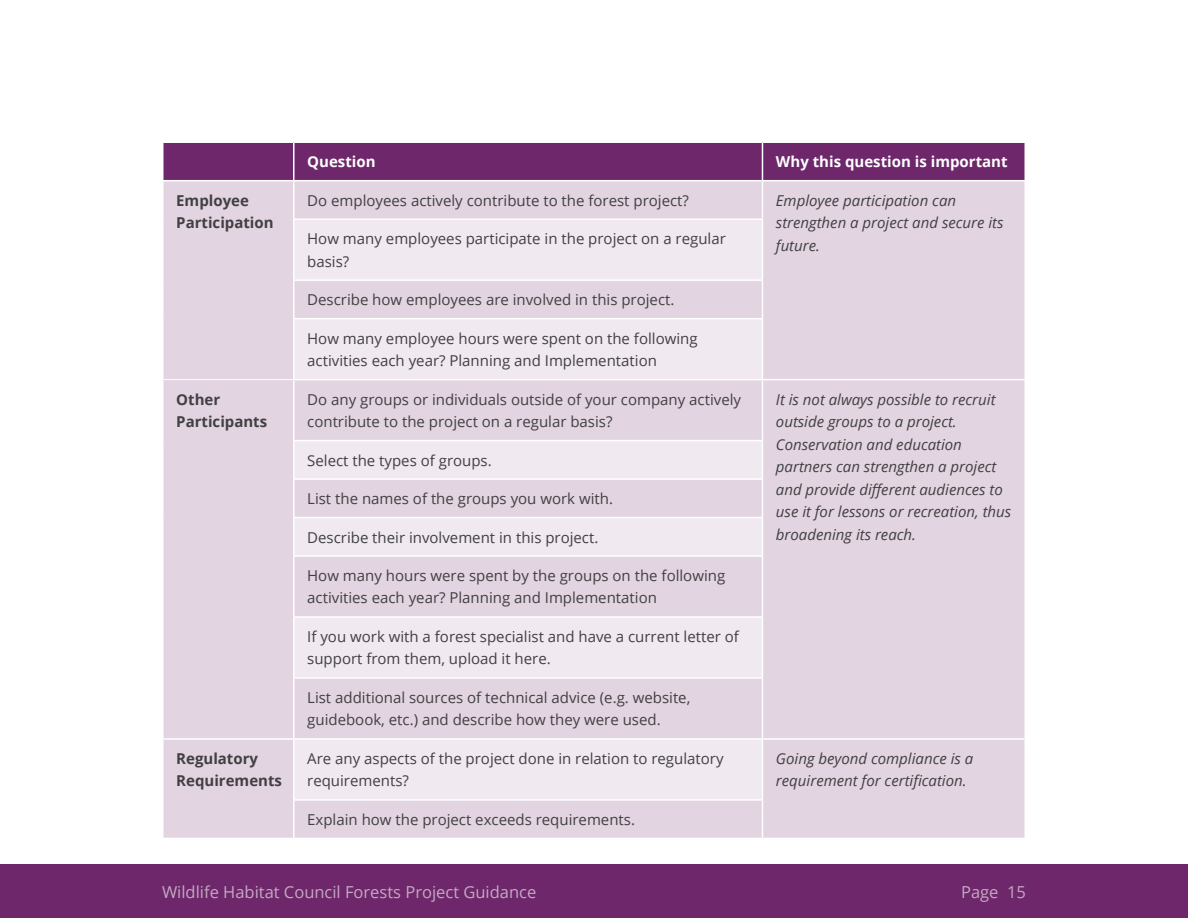
<style>
.page{position:relative;width:1188px;height:918px;background:#fff}
.page>*{position:absolute;margin:0;border:0;box-sizing:border-box;transform-origin:0 0}
.t1{font:16.5px "Open Sans";color:#c4a9c3}
.t2{font:15px/22.5px "Open Sans";color:#414042}
.t3{font:italic 15px/22.5px "Open Sans";color:#414042}
.t4{font:700 15px/22.5px "Open Sans";color:#414042}
.t5{font:700 15px "Open Sans";color:#fff}
</style>
<div class="page">
<div style="left:0;top:864px;width:1188px;height:54px;background:#6d276a"></div>
<div style="left:163px;top:142px;width:131px;height:39px;background:#6d276a"></div>
<div style="left:295px;top:143px;width:730px;height:37px;background:#6d276a"></div>
<div style="left:164px;top:181px;width:861px;height:657px;background:#e2d4e1"></div>
<svg style="left:295px;top:220px;width:467px;height:579px;background:#e9dfe9"></svg>
<hr style="left:293px;top:181px;width:2px;height:37px;background:#fff">
<hr style="left:762px;top:181px;width:1px;height:37px;background:#fff">
<hr style="left:293px;top:220px;width:2px;height:59px;background:#fff">
<hr style="left:762px;top:220px;width:1px;height:59px;background:#fff">
<hr style="left:293px;top:281px;width:2px;height:37px;background:#fff">
<hr style="left:762px;top:281px;width:1px;height:37px;background:#fff">
<hr style="left:293px;top:319px;width:2px;height:60px;background:#fff">
<hr style="left:762px;top:319px;width:1px;height:60px;background:#fff">
<hr style="left:293px;top:380px;width:2px;height:60px;background:#fff">
<hr style="left:762px;top:380px;width:1px;height:60px;background:#fff">
<hr style="left:293px;top:441px;width:2px;height:37px;background:#fff">
<hr style="left:762px;top:441px;width:1px;height:37px;background:#fff">
<hr style="left:293px;top:480px;width:2px;height:37px;background:#fff">
<hr style="left:762px;top:480px;width:1px;height:37px;background:#fff">
<hr style="left:293px;top:518px;width:2px;height:37px;background:#fff">
<hr style="left:762px;top:518px;width:1px;height:37px;background:#fff">
<hr style="left:293px;top:557px;width:2px;height:59px;background:#fff">
<hr style="left:762px;top:557px;width:1px;height:59px;background:#fff">
<hr style="left:293px;top:618px;width:2px;height:59px;background:#fff">
<hr style="left:762px;top:618px;width:1px;height:59px;background:#fff">
<hr style="left:293px;top:679px;width:2px;height:59px;background:#fff">
<hr style="left:762px;top:679px;width:1px;height:59px;background:#fff">
<hr style="left:294px;top:738px;width:468px;height:2px;background:#fff">
<hr style="left:293px;top:740px;width:2px;height:59px;background:#fff">
<hr style="left:762px;top:740px;width:1px;height:59px;background:#fff">
<hr style="left:293px;top:799px;width:470px;height:2px;background:#fff">
<hr style="left:293px;top:801px;width:2px;height:37px;background:#fff">
<hr style="left:762px;top:801px;width:1px;height:37px;background:#fff">
<hr style="left:164px;top:379px;width:129px;height:1px;background:#fff">
<hr style="left:293px;top:218px;width:470px;height:2px;background:#fff">
<hr style="left:293px;top:279px;width:470px;height:2px;background:#fff">
<hr style="left:293px;top:318px;width:470px;height:1px;background:#fff">
<hr style="left:293px;top:379px;width:469px;height:1px;background:#fff">
<hr style="left:293px;top:440px;width:470px;height:1px;background:#fff">
<hr style="left:293px;top:478px;width:470px;height:2px;background:#fff">
<hr style="left:293px;top:517px;width:470px;height:1px;background:#fff">
<hr style="left:293px;top:555px;width:470px;height:2px;background:#fff">
<hr style="left:293px;top:616px;width:470px;height:2px;background:#fff">
<hr style="left:293px;top:677px;width:470px;height:2px;background:#fff">
<hr style="left:762px;top:379px;width:264px;height:1px;background:#fff">
<hr style="left:762px;top:738px;width:264px;height:2px;background:#fff">
<hr style="left:162px;top:141px;width:132px;height:2px;background:#fff">
<hr style="left:162px;top:143px;width:2px;height:37px;background:#fff">
<hr style="left:293px;top:143px;width:2px;height:37px;background:#fff">
<hr style="left:762px;top:143px;width:1px;height:37px;background:#fff">
<hr style="left:162px;top:180px;width:132px;height:1px;background:#fff">
<hr style="left:162px;top:738px;width:132px;height:2px;background:#fff">
<p class="t5" style="left:307px;top:156px;width:70px">Question</p>
<p class="t5" style="left:776px;top:156px;width:233px">Why this question is important</p>
<p class="t4" style="left:176px;top:190px;width:99px">Employee<br>Participation</p>
<p class="t2" style="left:307px;top:190px;width:383px">Do employees actively contribute to the forest project?</p>
<p class="t3" style="left:776px;top:190px;width:229px">Employee participation can strengthen a project and secure its future.</p>
<p class="t2" style="left:307px;top:229px;width:420px">How many employees participate in the project on a regular basis?</p>
<p class="t2" style="left:307px;top:290px;width:369px">Describe how employees are involved in this project.</p>
<p class="t2" style="left:307px;top:328px;width:392px">How many employee hours were spent on the following activities each year? Planning and Implementation</p>
<p class="t4" style="left:176px;top:389px;width:93px">Other<br>Participants</p>
<p class="t2" style="left:307px;top:389px;width:435px">Do any groups or individuals outside of your company actively contribute to the project on a regular basis?</p>
<p class="t3" style="left:776px;top:389px;width:237px">It is not always possible to recruit outside groups to a project.<br>Conservation and education partners can strengthen a project and provide different audiences to use it for lessons or recreation, thus broadening its reach.</p>
<p class="t2" style="left:307px;top:450px;width:186px">Select the types of groups.</p>
<p class="t2" style="left:307px;top:489px;width:307px">List the names of the groups you work with.</p>
<p class="t2" style="left:307px;top:527px;width:293px">Describe their involvement in this project.</p>
<p class="t2" style="left:307px;top:566px;width:420px">How many hours were spent by the groups on the following activities each year? Planning and Implementation</p>
<p class="t2" style="left:307px;top:627px;width:433px">If you work with a forest specialist and have a current letter of support from them, upload it here.</p>
<p class="t2" style="left:307px;top:688px;width:385px">List additional sources of technical advice (e.g. website, guidebook, etc.) and describe how they were used.</p>
<p class="t4" style="left:176px;top:749px;width:107px">Regulatory<br>Requirements</p>
<p class="t2" style="left:307px;top:749px;width:418px">Are any aspects of the project done in relation to regulatory requirements?</p>
<p class="t3" style="left:776px;top:749px;width:199px">Going beyond compliance is a requirement for certification.</p>
<p class="t2" style="left:307px;top:810px;width:329px">Explain how the project exceeds requirements.</p>
<p class="t1" style="left:162px;top:886px;width:376px">Wildlife Habitat Council Forests Project Guidance</p>
<p class="t1" style="left:961px;top:886px;width:66px">Page 15</p>
</div>
